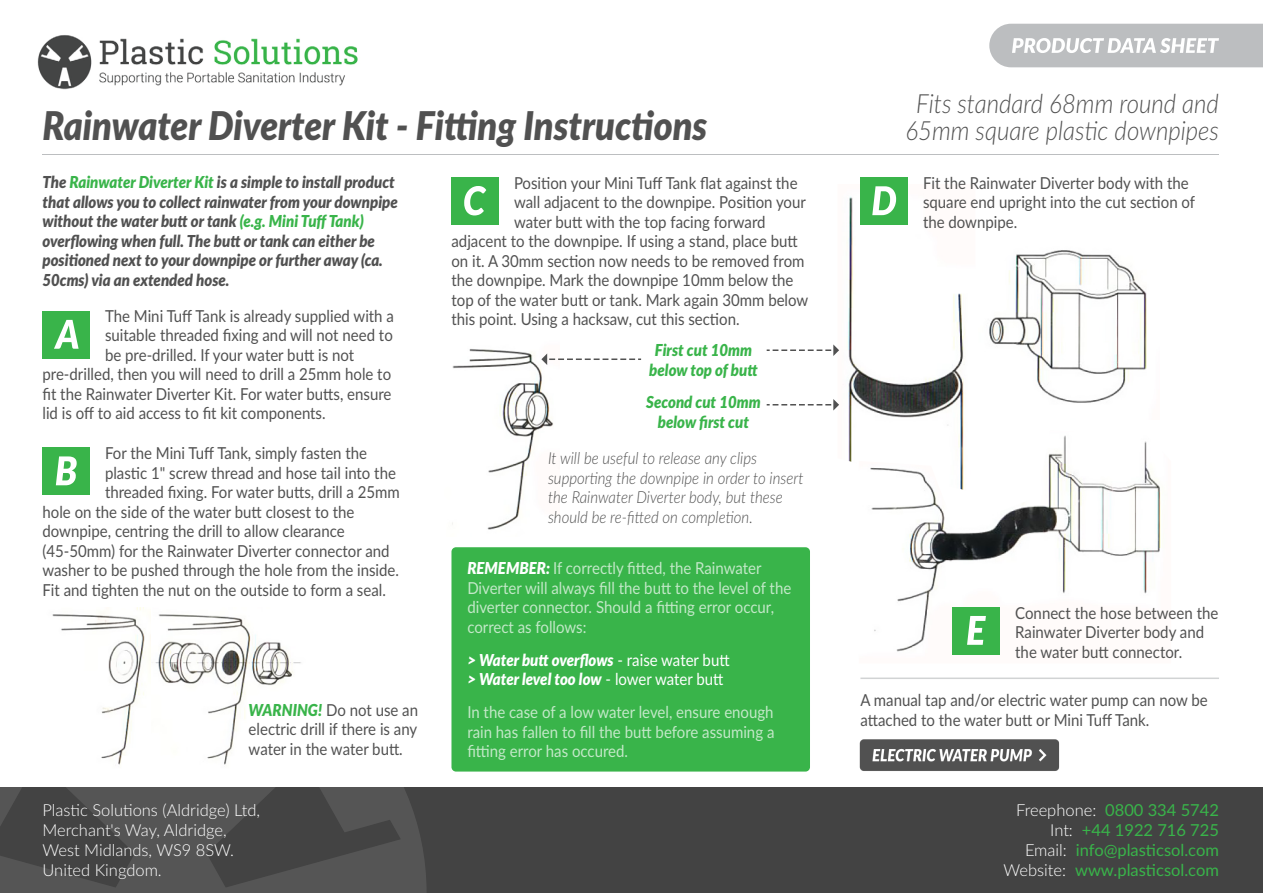
<style>
.page{position:relative;width:1263px;height:893px;background:#fff}
.page>*{position:absolute;margin:0;border:0;box-sizing:border-box;transform-origin:0 0}
.t1{font:italic 900 39.6px "Lato";color:#515151;scale:.91 1}
.t2{font:italic 300 26.4px/27px "Lato";color:#515151;text-align:center;scale:.91 1}
.t3{font:16.5px/19.5px "Lato";color:#515151;scale:.91 1}
.t4{font:italic 900 16.5px/19.5px "Lato";color:#515151;scale:.91 1}
.t5{font:16.5px/19.5px "Lato";color:rgb(255 255 255/.7);scale:.91 1}
.t6{font:italic 300 16.5px/19.5px "Lato";color:#515151;scale:.91 1}
.t7{font:16.5px/19.8px "Lato";color:#39b44a;text-align:right}
.t8{font:300 16.5px/19.8px "Lato";color:#fff}
.t9{font:italic 900 16.5px/19.5px "Lato";letter-spacing:-.005em;color:#fff;scale:.91 1}
.t10{font:italic 900 16.5px/19.5px "Lato";color:#39b44a;text-align:center;scale:.91 1}
.s1{color:#39b44a}
.s2{font-weight:900;font-style:italic;color:#39b44a}
.s3{font-weight:900;font-style:italic;color:#fff}
.s4{font-weight:400;font-style:normal}
.s5{font-weight:300;color:#fff}
</style>
<div class="page">
<img style="left:37px;top:35px;width:321px;height:55px">
<img style="left:848px;top:196px;width:117px;height:266px">
<div style="left:451px;top:547px;width:359px;height:225px;background:#39b44a;border-radius:4px"></div>
<img style="left:859px;top:430px;width:302px;height:225px">
<div style="left:860px;top:177px;width:48px;height:48px;background:#39b44a"></div>
<svg style="left:872px;top:186px;width:24px;height:29px"></svg>
<div style="left:451px;top:177px;width:48px;height:48px;background:#39b44a"></div>
<svg style="left:464px;top:186px;width:22px;height:29px"></svg>
<hr style="left:43px;top:154px;width:1176px;height:1px;background:#bcbec0">
<div style="left:0;top:787px;width:1263px;height:106px;background:#434343"></div>
<svg style="left:0;top:787px;width:427px;height:106px;fill:#555"></svg>
<div style="left:43px;top:311px;width:47px;height:47px;background:#39b44a"></div>
<svg style="left:54px;top:320px;width:25px;height:29px"></svg>
<div style="left:43px;top:447px;width:47px;height:48px;background:#39b44a"></div>
<svg style="left:56px;top:456px;width:21px;height:29px"></svg>
<svg style="left:989px;top:24px;width:274px;height:43px;background:#c5c7c9"></svg>
<img style="left:150px;top:614px;width:151px;height:151px">
<img style="left:452px;top:349px;width:101px;height:181px">
<div style="left:953px;top:607px;width:47px;height:47px;background:#39b44a"></div>
<svg style="left:967px;top:616px;width:19px;height:29px"></svg>
<svg style="left:541px;top:353px;width:100px;height:12px"></svg>
<svg style="left:767px;top:344px;width:72px;height:12px"></svg>
<svg style="left:767px;top:399px;width:72px;height:12px"></svg>
<img style="left:52px;top:607px;width:98px;height:158px">
<hr style="left:860px;top:677px;width:359px;height:2px;background:#d1d3d4">
<img style="left:989px;top:250px;width:158px;height:153px">
<img style="left:860px;top:740px;width:200px;height:31px">
<h1 class="t1" style="left:43px;top:96px;width:732px">Rainwater Diverter Kit - Fitting Instructions</h1>
<h2 class="t2" style="left:905px;top:89px;width:346px">Fits standard 68mm round and<br>65mm square plastic downpipes</h2>
<p class="t4" style="left:43px;top:172px;width:392px">The <span class="s1">Rainwater Diverter Kit</span> is a simple to install product that allows you to collect rainwater from your downpipe without the water butt or tank <span class="s1">(e.g. Mini Tuff Tank) </span>overflowing when full. The butt or tank can either be positioned next to your downpipe or further away (ca.<br>50cms) via an extended hose.</p>
<p class="t3" style="left:923px;top:172px;width:301px">Fit the Rainwater Diverter body with the square end upright into the cut section of the downpipe.</p>
<p class="t3" style="left:514px;top:172px;width:313px">Position your Mini Tuff Tank flat against the</p>
<p class="t3" style="left:514px;top:192px;width:322px">wall adjacent to the downpipe. Position your</p>
<p class="t3" style="left:514px;top:211px;width:278px">water butt with the top facing forward</p>
<p class="t3" style="left:451px;top:231px;width:382px">adjacent to the downpipe. If using a stand, place butt</p>
<p class="t3" style="left:451px;top:250px;width:389px">on it. A 30mm section now needs to be removed from</p>
<p class="t3" style="left:451px;top:270px;width:377px">the downpipe. Mark the downpipe 10mm below the</p>
<p class="t3" style="left:451px;top:289px;width:394px">top of the water butt or tank. Mark again 30mm below</p>
<p class="t3" style="left:451px;top:309px;width:318px">this point. Using a hacksaw, cut this section.</p>
<p class="t3" style="left:105px;top:305px;width:319px">The Mini Tuff Tank is already supplied with a</p>
<p class="t3" style="left:105px;top:325px;width:318px">suitable threaded fixing and will not need to</p>
<p class="t3" style="left:105px;top:344px;width:275px">be pre-drilled. If your water butt is not</p>
<p class="t3" style="left:43px;top:364px;width:385px">pre-drilled, then you will need to drill a 25mm hole to</p>
<p class="t3" style="left:43px;top:383px;width:385px">fit the Rainwater Diverter Kit. For water butts, ensure</p>
<p class="t3" style="left:43px;top:403px;width:313px">lid is off to aid access to fit kit components.</p>
<p class="t10" style="left:649px;top:340px;width:121px">First cut 10mm below top of butt</p>
<p class="t10" style="left:646px;top:392px;width:127px">Second cut 10mm below first cut</p>
<p class="t3" style="left:105px;top:443px;width:290px">For the Mini Tuff Tank, simply fasten the</p>
<p class="t3" style="left:105px;top:462px;width:321px">plastic 1" screw thread and hose tail into the</p>
<p class="t3" style="left:105px;top:482px;width:325px">threaded fixing. For water butts, drill a 25mm</p>
<p class="t3" style="left:43px;top:501px;width:344px">hole on the side of the water butt closest to the</p>
<p class="t3" style="left:43px;top:521px;width:334px">downpipe, centring the drill to allow clearance</p>
<p class="t3" style="left:43px;top:540px;width:383px">(45-50mm) for the Rainwater Diverter connector and</p>
<p class="t3" style="left:43px;top:560px;width:393px">washer to be pushed through the hole from the inside.</p>
<p class="t3" style="left:43px;top:579px;width:379px">Fit and tighten the nut on the outside to form a seal.</p>
<p class="t3" style="left:249px;top:699px;width:188px;text-align:justify"><span class="s2">WARNING!</span> Do not use an electric drill if there is any water in the water butt.</p>
<p class="t6" style="left:548px;top:448px;width:282px">It will be useful to release any clips supporting the downpipe in order to insert the Rainwater Diverter body, but these should be re-fitted on completion.</p>
<p class="t5" style="left:467px;top:558px;width:357px"><span class="s3">REMEMBER:</span> If correctly fitted, the Rainwater Diverter will always fill the butt to the level of the diverter connector. Should a fitting error occur, correct as follows:</p>
<p class="t9" style="left:467px;top:649px;width:290px">&gt; Water butt overflows <span class="s4">- raise water butt </span>&gt; Water level too low <span class="s4">- lower water butt</span></p>
<p class="t5" style="left:467px;top:702px;width:339px;text-align:justify">In the case of a low water level, ensure enough rain has fallen to fill the butt before assuming a fitting error has occured.</p>
<p class="t3" style="left:1015px;top:602px;width:225px">Connect the hose between the<br>Rainwater Diverter body and the water butt connector.</p>
<p class="t3" style="left:860px;top:690px;width:383px">A manual tap and/or electric water pump can now be attached to the water butt or Mini Tuff Tank.</p>
<p class="t8" style="left:43px;top:800px;width:219px">Plastic Solutions (Aldridge) Ltd,<br>Merchant's Way, Aldridge,<br>West Midlands, WS9 8SW.<br>United Kingdom.</p>
<p class="t7" style="left:1003px;top:800px;width:217px"><span class="s5">Freephone:</span> 0800 334 5742<br><span class="s5">Int:</span> +44 1922 716 725<br><span class="s5">Email:</span> info@plasticsol.com<br><span class="s5">Website:</span> www.plasticsol.com</p>
</div>
